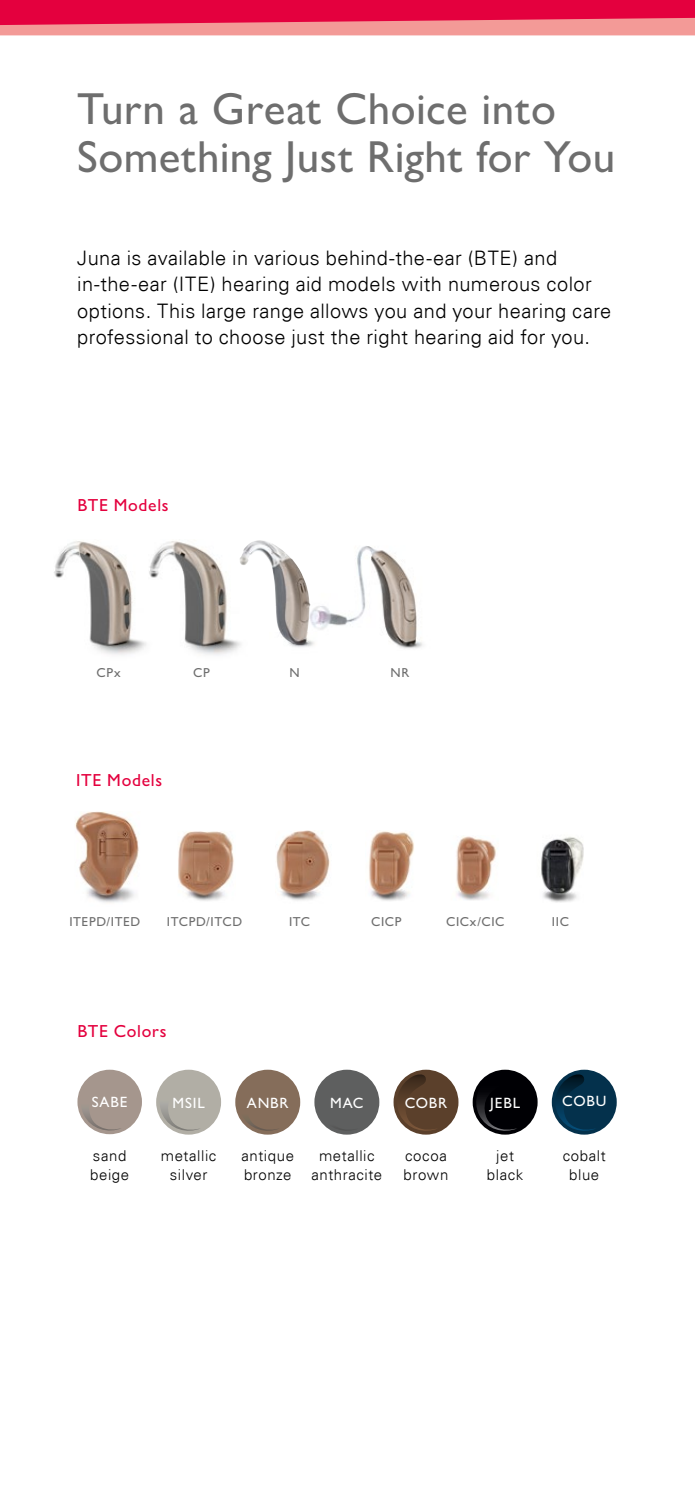
<style>
.page{position:relative;width:695px;height:1489px;background:#fff}
.page>*{position:absolute;margin:0;border:0;box-sizing:border-box;transform-origin:0 0}
.t1{font:500 45px/48.8px "Gill Sans MT Pro";letter-spacing:.01em;color:#6e6e6e}
.t2{font:300 20px/26.2px "Univers Com 45";letter-spacing:.02em;color:#000}
.t3{font:500 17.5px "Gill Sans MT Pro";letter-spacing:.04em;color:#e4003e}
.t4{font:300 15px/19.2px "Univers Com 45";letter-spacing:.04em;color:#000;text-align:center}
.t5{font:500 15px "Gill Sans MT Pro";letter-spacing:.055em;color:#fff}
.t6{font:500 13px "Gill Sans MT Pro";letter-spacing:.05em;color:#6e6e6e}
</style>
<div class="page">
<div style="left:0;top:0;width:694px;height:35px;background:#f39a97"></div>
<svg style="left:0;top:0;width:694px;height:25px;background:#e6154a"></svg>
<img style="left:456px;top:836px;width:40px;height:64px">
<img style="left:369px;top:831px;width:45px;height:70px">
<img style="left:276px;top:830px;width:54px;height:71px">
<img style="left:178px;top:831px;width:56px;height:70px">
<img style="left:75px;top:811px;width:64px;height:92px">
<img style="left:541px;top:837px;width:42px;height:66px">
<img style="left:310px;top:546px;width:113px;height:103px">
<img style="left:290px;top:632px;width:34px;height:17px">
<img style="left:54px;top:541px;width:92px;height:114px">
<img style="left:149px;top:541px;width:92px;height:114px">
<img style="left:239px;top:540px;width:71px;height:105px">
<div style="left:78px;top:1070px;width:63px;height:63px;background:#a5968d;border-radius:50%"></div>
<div style="left:77px;top:1069px;width:65px;height:65px;border:2px solid #a5968d;border-radius:50%"></div>
<svg style="left:77px;top:1073px;width:45px;height:60px"></svg>
<div style="left:157px;top:1070px;width:63px;height:63px;background:#b1aea5;border-radius:50%"></div>
<div style="left:156px;top:1069px;width:65px;height:65px;border:2px solid #b1aea5;border-radius:50%"></div>
<svg style="left:156px;top:1073px;width:45px;height:61px"></svg>
<div style="left:236px;top:1070px;width:63px;height:63px;background:#856d5a;border-radius:50%"></div>
<div style="left:235px;top:1069px;width:65px;height:65px;border:2px solid #856d5a;border-radius:50%"></div>
<svg style="left:235px;top:1073px;width:45px;height:61px"></svg>
<div style="left:315px;top:1070px;width:63px;height:63px;background:#5e5f5f;border-radius:50%"></div>
<div style="left:314px;top:1069px;width:65px;height:65px;border:2px solid #5e5f5f;border-radius:50%"></div>
<svg style="left:314px;top:1073px;width:45px;height:61px"></svg>
<div style="left:394px;top:1070px;width:63px;height:63px;background:#5b402b;border-radius:50%"></div>
<div style="left:393px;top:1069px;width:65px;height:65px;border:2px solid #5b402b;border-radius:50%"></div>
<svg style="left:393px;top:1073px;width:46px;height:61px"></svg>
<div style="left:473px;top:1070px;width:63px;height:63px;background:#000004;border-radius:50%"></div>
<div style="left:472px;top:1069px;width:65px;height:65px;border:2px solid #000004;border-radius:50%"></div>
<svg style="left:472px;top:1073px;width:46px;height:61px"></svg>
<div style="left:552px;top:1070px;width:63px;height:63px;background:#04314c;border-radius:50%"></div>
<div style="left:551px;top:1069px;width:65px;height:65px;border:2px solid #04314c;border-radius:50%"></div>
<svg style="left:551px;top:1073px;width:46px;height:61px"></svg>
<h1 class="t1" style="left:77px;top:84px;width:539px">Turn a Great Choice into<br>Something Just Right for You</h1>
<p class="t2" style="left:77px;top:245px;width:535px">Juna is available in various behind-the-ear (BTE) and in-the-ear (ITE) hearing aid models with numerous color options. This large range allows you and your hearing care professional to choose just the right hearing aid for you.</p>
<p class="t3" style="left:77px;top:495px;width:93px">BTE Models</p>
<p class="t6" style="left:96px;top:665px;width:26px">CPx</p>
<p class="t6" style="left:193px;top:665px;width:18px">CP</p>
<p class="t6" style="left:289px;top:665px;width:12px">N</p>
<p class="t6" style="left:390px;top:665px;width:20px">NR</p>
<p class="t3" style="left:76px;top:770px;width:87px">ITE Models</p>
<p class="t6" style="left:69px;top:914px;width:72px">ITEPD/ITED</p>
<p class="t6" style="left:167px;top:914px;width:77px">ITCPD/ITCD</p>
<p class="t6" style="left:289px;top:914px;width:23px">ITC</p>
<p class="t6" style="left:371px;top:914px;width:32px">CICP</p>
<p class="t6" style="left:446px;top:914px;width:60px">CICx/CIC</p>
<p class="t6" style="left:551px;top:914px;width:19px">IIC</p>
<p class="t3" style="left:77px;top:1020px;width:90px">BTE Colors</p>
<p class="t5" style="left:92px;top:1093px;width:37px">SABE</p>
<p class="t5" style="left:172px;top:1093px;width:34px">MSIL</p>
<p class="t5" style="left:247px;top:1093px;width:43px">ANBR</p>
<p class="t5" style="left:330px;top:1093px;width:35px">MAC</p>
<p class="t5" style="left:404px;top:1093px;width:44px">COBR</p>
<p class="t5" style="left:490px;top:1093px;width:31px">JEBL</p>
<p class="t5" style="left:562px;top:1091px;width:46px">COBU</p>
<p class="t4" style="left:90px;top:1145px;width:41px;text-align:left">sand beige</p>
<p class="t4" style="left:161px;top:1145px;width:57px">metallic silver</p>
<p class="t4" style="left:241px;top:1145px;width:54px;text-align:left">antique bronze</p>
<p class="t4" style="left:311px;top:1145px;width:72px">metallic anthracite</p>
<p class="t4" style="left:403px;top:1145px;width:46px;text-align:left">cocoa brown</p>
<p class="t4" style="left:486px;top:1145px;width:38px">jet black</p>
<p class="t4" style="left:562px;top:1145px;width:45px">cobalt blue</p>
</div>
